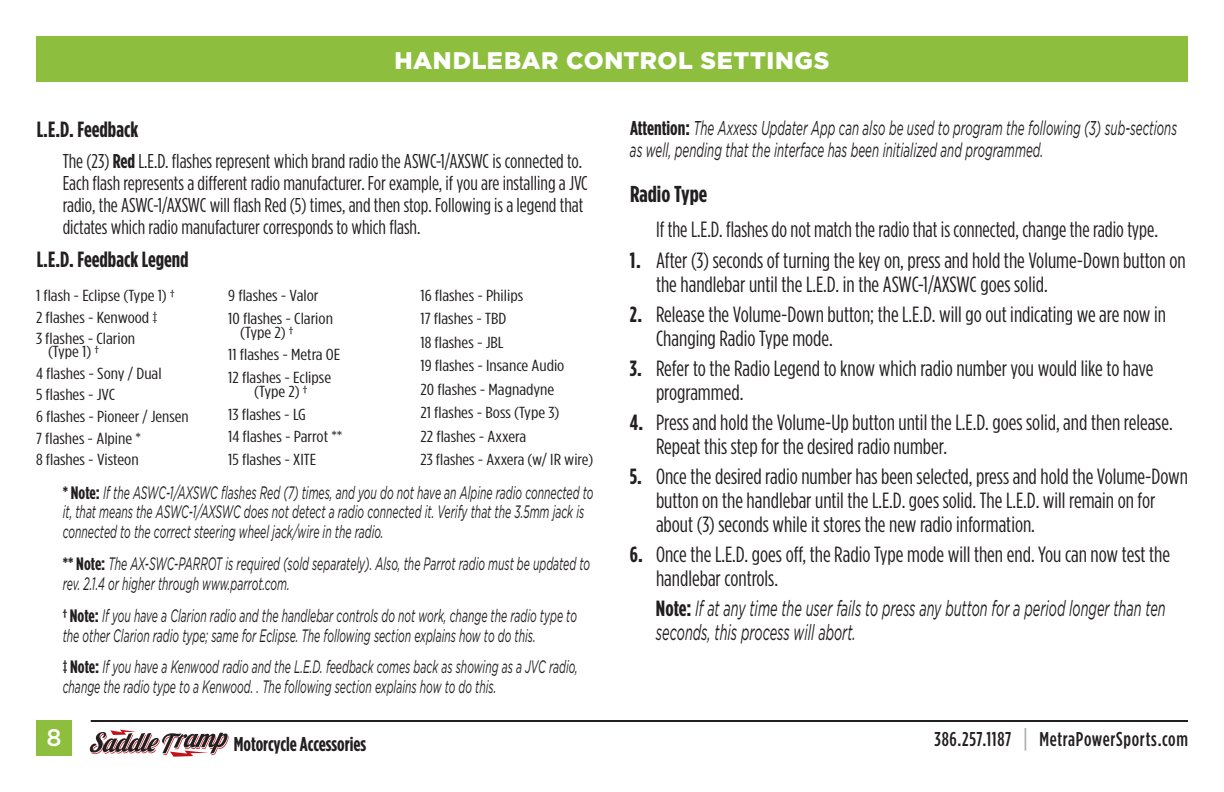
<style>
.page{position:relative;width:1224px;height:792px;background:#fff}
.page>*{position:absolute;margin:0;border:0;box-sizing:border-box;transform-origin:0 0}
.t1{font:900 24px "Gotham";letter-spacing:.025em;color:#fff}
.t2{font:500 24px "Gotham";color:#fff}
.t3{font:700 23px "Gotham Condensed";color:#231f20;scale:1.04 1}
.t4{font:22px/24px "Gotham Condensed";color:#231f20}
.t5{font:italic 22px/24px "Gotham";color:#231f20;scale:.58 1}
.t6{font:22px "Gotham Condensed";color:#231f20;scale:.95 1}
.t7{font:700 22px "Gotham Condensed";color:#231f20}
.t8{font:20px/22px "Gotham Condensed";color:#231f20}
.t9{font:italic 20px/22px "Gotham";color:#231f20;scale:.58 1}
.t10{font:500 20px "Gotham Condensed";letter-spacing:.035em;color:#231f20}
.t11{font:700 20px "Gotham Condensed";color:#231f20}
.t12{font:italic 18px/20px "Gotham";color:#231f20;scale:.58 1}
.t13{font:16px/21.6px "Gotham Condensed";color:#231f20;scale:1.22 1}
.s1{font-weight:700}
.s2{font-family:"Gotham Condensed";font-weight:700;font-style:normal}
.s3{font-size:26px;color:#a8a9ad}
</style>
<div class="page">
<hr style="left:91px;top:720px;width:1097px;height:2px;background:#231f20">
<svg style="left:90px;top:730px;width:139px;height:27px"></svg>
<div style="left:36px;top:720px;width:36px;height:36px;background:#8dbe3e"></div>
<div style="left:36px;top:36px;width:1152px;height:45px;background:#8dbe3e"></div>
<p class="t1" style="left:394px;top:46px;width:437px">HANDLEBAR CONTROL SETTINGS</p>
<p class="t7" style="left:37px;top:116px;width:103px">L.E.D. Feedback</p>
<p class="t8" style="left:63px;top:149px;width:527px">The (23) <span class="s1">Red</span> L.E.D. flashes represent which brand radio the ASWC-1/AXSWC is connected to.<br>Each flash represents a different radio manufacturer. For example, if you are installing a JVC radio, the ASWC-1/AXSWC will flash Red (5) times, and then stop. Following is a legend that dictates which radio manufacturer corresponds to which flash.</p>
<p class="t7" style="left:37px;top:247px;width:153px">L.E.D. Feedback Legend</p>
<p class="t13" style="left:36px;top:284px;width:115px">1 flash - Eclipse (Type 1) †<br>2 flashes - Kenwood ‡<br>3 flashes - Clarion</p>
<p class="t13" style="left:36px;top:340px;width:127px;text-indent:12px">(Type 1) †<br>4 flashes - Sony / Dual<br>5 flashes - JVC<br>6 flashes - Pioneer / Jensen<br>7 flashes - Alpine *<br>8 flashes - Visteon</p>
<p class="t13" style="left:228px;top:284px;width:87px;line-height:22.6px">9 flashes - Valor<br>10 flashes - Clarion</p>
<p class="t13" style="left:228px;top:321px;width:93px;line-height:22.6px;text-indent:12px">(Type 2) †<br>11 flashes - Metra OE<br>12 flashes - Eclipse</p>
<p class="t13" style="left:228px;top:380px;width:95px;line-height:22.6px;text-indent:26px">(Type 2) †<br>13 flashes - LG<br>14 flashes - Parrot **<br>15 flashes - XITE</p>
<p class="t13" style="left:420px;top:283px;width:143px;line-height:23.4px">16 flashes - Philips<br>17 flashes - TBD<br>18 flashes - JBL<br>19 flashes - Insance Audio<br>20 flashes - Magnadyne<br>21 flashes - Boss (Type 3)<br>22 flashes - Axxera<br>23 flashes - Axxera (w/ IR wire)</p>
<p class="t12" style="left:63px;top:482px;width:917px"><span class="s2">* Note:</span> If the ASWC-1/AXSWC flashes Red (7) times, and you do not have an Alpine radio connected to it, that means the ASWC-1/AXSWC does not detect a radio connected it. Verify that the 3.5mm jack is connected to the correct steering wheel jack/wire in the radio.</p>
<p class="t12" style="left:63px;top:554px;width:911px"><span class="s2">** Note:</span> The AX-SWC-PARROT is required (sold separately). Also, the Parrot radio must be updated to rev. 2.1.4 or higher through www.parrot.com.</p>
<p class="t12" style="left:63px;top:605px;width:888px"><span class="s2">† Note:</span> If you have a Clarion radio and the handlebar controls do not work, change the radio type to the other Clarion radio type; same for Eclipse. The following section explains how to do this.</p>
<p class="t12" style="left:63px;top:657px;width:890px"><span class="s2">‡ Note:</span> If you have a Kenwood radio and the L.E.D. feedback comes back as showing as a JVC radio, change the radio type to a Kenwood. . The following section explains how to do this.</p>
<p class="t9" style="left:630px;top:117px;width:945px"><span class="s2">Attention:</span> The Axxess Updater App can also be used to program the following (3) sub-sections as well, pending that the interface has been initialized and programmed.</p>
<p class="t3" style="left:630px;top:181px;width:76px">Radio Type</p>
<p class="t6" style="left:656px;top:218px;width:530px">If the L.E.D. flashes do not match the radio that is connected, change the radio type.</p>
<p class="t4" style="left:656px;top:247px;width:531px;text-indent:-26px"><span class="s1">1.</span> After (3) seconds of turning the key on, press and hold the Volume-Down button on the handlebar until the L.E.D. in the ASWC-1/AXSWC goes solid.</p>
<p class="t4" style="left:656px;top:302px;width:512px;text-indent:-26px"><span class="s1">2.</span> Release the Volume-Down button; the L.E.D. will go out indicating we are now in<br>Changing Radio Type mode.</p>
<p class="t4" style="left:656px;top:356px;width:499px;text-indent:-26px"><span class="s1">3.</span> Refer to the Radio Legend to know which radio number you would like to have programmed.</p>
<p class="t4" style="left:656px;top:410px;width:518px;text-indent:-26px"><span class="s1">4.</span> Press and hold the Volume-Up button until the L.E.D. goes solid, and then release.<br>Repeat this step for the desired radio number.</p>
<p class="t4" style="left:656px;top:464px;width:534px;text-indent:-26px"><span class="s1">5.</span> Once the desired radio number has been selected, press and hold the Volume-Down button on the handlebar until the L.E.D. goes solid. The L.E.D. will remain on for about (3) seconds while it stores the new radio information.</p>
<p class="t4" style="left:656px;top:542px;width:516px;text-indent:-26px"><span class="s1">6.</span> Once the L.E.D. goes off, the Radio Type mode will then end. You can now test the handlebar controls.</p>
<p class="t5" style="left:656px;top:596px;width:880px"><span class="s2">Note:</span> If at any time the user fails to press any button for a period longer than ten seconds, this process will abort.</p>
<p class="t2" style="left:46px;top:724px;width:17px">8</p>
<p class="t11" style="left:234px;top:733px;width:134px">Motorcycle Accessories</p>
<p class="t10" style="left:935px;top:728px;width:255px">386.257.1187 <span class="s3">|</span> MetraPowerSports.com</p>
</div>
